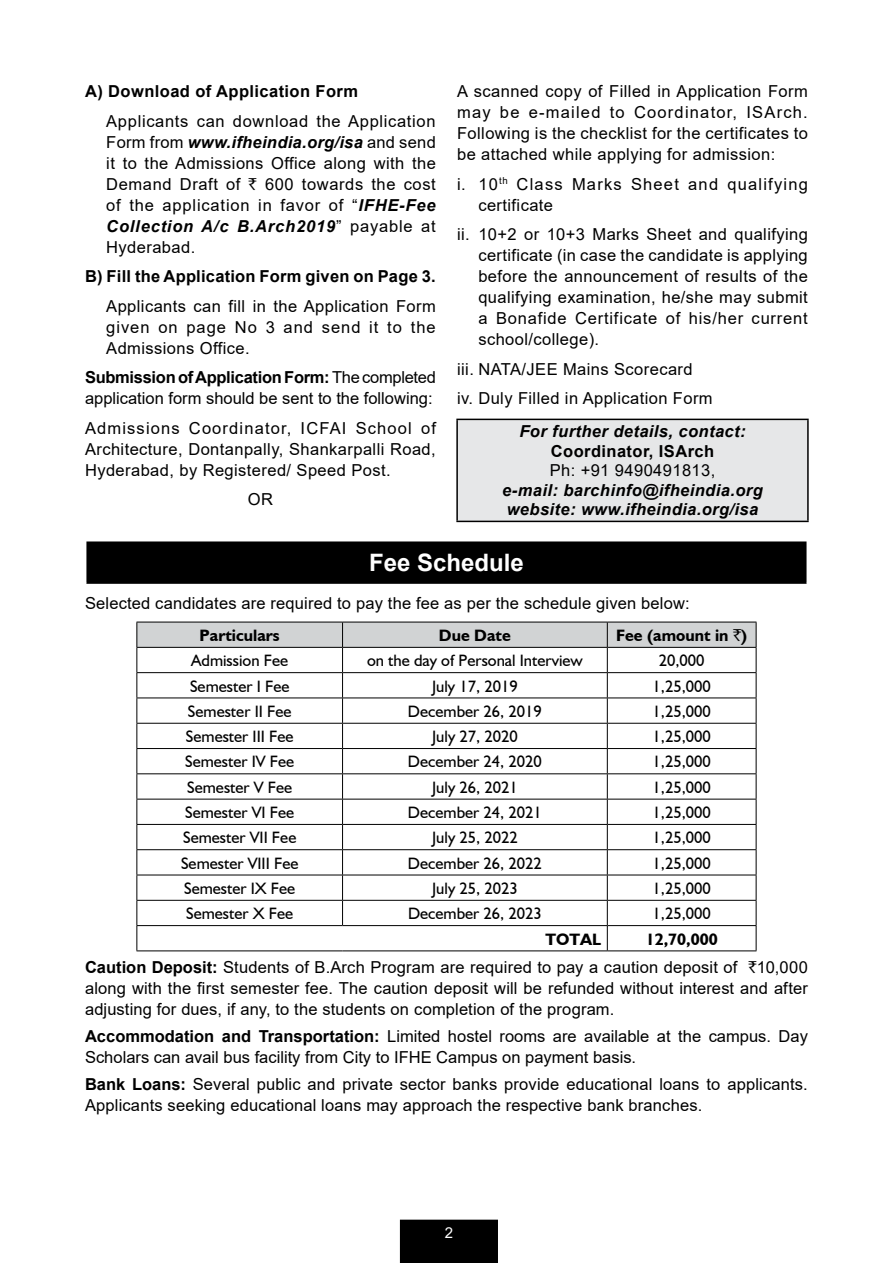
<style>
.page{position:relative;width:893px;height:1263px;background:#fff}
.page>*{position:absolute;margin:0;border:0;box-sizing:border-box;transform-origin:0 0}
.t1{font:700 24px "Arial";color:#fff}
.t2{font:16.5px/21px "Arial";letter-spacing:.01em;color:#000;text-align:justify}
.t3{font:16.5px "Humanist 521 BT";color:#000}
.t4{font:italic 700 16.5px/19.5px "Arial";letter-spacing:.025em;color:#000}
.t5{font:700 16.5px "Arial";letter-spacing:.015em;color:#000}
.t6{font:700 16.5px "Humanist 521 BT";color:#000}
.t7{font:16.5px/21px "Arial";letter-spacing:.075em;color:#000}
.t8{font:15px "Arial";color:#fff}
.s1{font-weight:700;font-style:italic}
.s2{font-family:"Rupee Foradian"}
.s3{font-weight:700}
.s4{font-family:"Rupee Foradian";font-weight:400}
</style>
<div class="page">
<div style="left:400px;top:1220px;width:98px;height:43px;background:#000"></div>
<svg style="left:136px;top:622px;width:621px;height:328px"></svg>
<hr style="left:136px;top:950px;width:207px;height:1px;background:#000">
<hr style="left:343px;top:950px;width:264px;height:1px;background:#000">
<hr style="left:607px;top:950px;width:149px;height:1px;background:#000">
<div style="left:87px;top:542px;width:719px;height:41px;background:#000"></div>
<hr style="left:86px;top:541px;width:720px;height:2px;background:#000">
<hr style="left:86px;top:543px;width:2px;height:39px;background:#000">
<hr style="left:86px;top:582px;width:720px;height:2px;background:#000">
<div style="left:457px;top:419px;width:351px;height:102px;background:#e6e7e8"></div>
<hr style="left:456px;top:419px;width:353px;height:1px;background:#000">
<hr style="left:456px;top:420px;width:2px;height:101px;background:#000">
<hr style="left:807px;top:420px;width:2px;height:101px;background:#000">
<hr style="left:456px;top:521px;width:353px;height:1px;background:#000">
<p class="t5" style="left:85px;top:80px;width:275px">A) Download of Application Form</p>
<p class="t2" style="left:106px;top:110px;width:331px">Applicants can download the Application Form from <span class="s1">www.ifheindia.org/isa</span> and send it to the Admissions Office along with the Demand Draft of <span class="s2">`</span> 600 towards the cost of the application in favor of “<span class="s1">IFHE-Fee Collection A/c B.Arch2019</span>” payable at Hyderabad.</p>
<p class="t5" style="left:85px;top:265px;width:352px">B) Fill the Application Form given on Page 3.</p>
<p class="t2" style="left:106px;top:295px;width:331px">Applicants can fill in the Application Form given on page No 3 and send it to the Admissions Office.</p>
<p class="t2" style="left:85px;top:367px;width:352px"><span class="s3">Submission of Application Form:</span> The completed application form should be sent to the following:</p>
<p class="t2" style="left:85px;top:417px;width:352px">Admissions Coordinator, ICFAI School of Architecture, Dontanpally, Shankarpalli Road, Hyderabad, by Registered/ Speed Post.</p>
<p class="t2" style="left:248px;top:489px;width:27px">OR</p>
<p class="t2" style="left:457px;top:81px;width:352px">A scanned copy of Filled in Application Form may be e-mailed to Coordinator, ISArch.<br>Following is the checklist for the certificates to be attached while applying for admission:</p>
<p class="t7" style="left:478px;top:173px;width:331px;text-indent:-21px">i. 10<sup>th</sup> Class Marks Sheet and qualifying certificate</p>
<p class="t2" style="left:478px;top:224px;width:331px;text-indent:-21px">ii. 10+2 or 10+3 Marks Sheet and qualifying certificate (in case the candidate is applying before the announcement of results of the qualifying examination, he/she may submit a Bonafide Certificate of his/her current school/college).</p>
<p class="t2" style="left:457px;top:354px;width:257px;line-height:29.5px">iii. NATA/JEE Mains Scorecard iv. Duly Filled in Application Form</p>
<p class="t4" style="left:519px;top:422px;width:228px">For further details, contact:</p>
<p class="t5" style="left:551px;top:439px;width:165px">Coordinator, ISArch</p>
<p class="t2" style="left:550px;top:460px;width:167px">Ph: +91 9490491813,</p>
<p class="t4" style="left:502px;top:481px;width:262px">e-mail: barchinfo@ifheindia.org website: www.ifheindia.org/isa</p>
<h1 class="t1" style="left:369px;top:546px;width:156px">Fee Schedule</h1>
<p class="t2" style="left:85px;top:593px;width:606px">Selected candidates are required to pay the fee as per the schedule given below:</p>
<p class="t6" style="left:200px;top:625px;width:82px">Particulars</p>
<p class="t6" style="left:439px;top:625px;width:73px">Due Date</p>
<p class="t6" style="left:616px;top:625px;width:133px">Fee (amount in <span class="s4">`</span>)</p>
<p class="t3" style="left:191px;top:650px;width:98px">Admission Fee</p>
<p class="t3" style="left:367px;top:650px;width:217px">on the day of Personal Interview</p>
<p class="t3" style="left:659px;top:650px;width:47px">20,000</p>
<p class="t3" style="left:190px;top:676px;width:101px">Semester I Fee</p>
<p class="t3" style="left:432px;top:676px;width:87px">July 17, 2019</p>
<p class="t3" style="left:653px;top:676px;width:60px">1,25,000</p>
<p class="t3" style="left:188px;top:701px;width:105px">Semester II Fee</p>
<p class="t3" style="left:408px;top:701px;width:135px">December 26, 2019</p>
<p class="t3" style="left:653px;top:701px;width:60px">1,25,000</p>
<p class="t3" style="left:186px;top:726px;width:109px">Semester III Fee</p>
<p class="t3" style="left:432px;top:726px;width:87px">July 27, 2020</p>
<p class="t3" style="left:653px;top:726px;width:60px">1,25,000</p>
<p class="t3" style="left:185px;top:752px;width:111px">Semester IV Fee</p>
<p class="t3" style="left:408px;top:752px;width:135px">December 24, 2020</p>
<p class="t3" style="left:653px;top:752px;width:60px">1,25,000</p>
<p class="t3" style="left:187px;top:777px;width:107px">Semester V Fee</p>
<p class="t3" style="left:432px;top:777px;width:87px">July 26, 2021</p>
<p class="t3" style="left:653px;top:777px;width:60px">1,25,000</p>
<p class="t3" style="left:185px;top:802px;width:111px">Semester VI Fee</p>
<p class="t3" style="left:408px;top:802px;width:135px">December 24, 2021</p>
<p class="t3" style="left:653px;top:802px;width:60px">1,25,000</p>
<p class="t3" style="left:183px;top:827px;width:115px">Semester VII Fee</p>
<p class="t3" style="left:432px;top:827px;width:87px">July 25, 2022</p>
<p class="t3" style="left:653px;top:827px;width:60px">1,25,000</p>
<p class="t3" style="left:181px;top:853px;width:119px">Semester VIII Fee</p>
<p class="t3" style="left:408px;top:853px;width:135px">December 26, 2022</p>
<p class="t3" style="left:653px;top:853px;width:60px">1,25,000</p>
<p class="t3" style="left:184px;top:878px;width:113px">Semester IX Fee</p>
<p class="t3" style="left:432px;top:878px;width:87px">July 25, 2023</p>
<p class="t3" style="left:653px;top:878px;width:60px">1,25,000</p>
<p class="t3" style="left:186px;top:903px;width:109px">Semester X Fee</p>
<p class="t3" style="left:408px;top:903px;width:135px">December 26, 2023</p>
<p class="t3" style="left:653px;top:903px;width:60px">1,25,000</p>
<p class="t6" style="left:545px;top:929px;width:13px">TOT</p>
<p class="t6" style="left:580px;top:929px;width:21px">AL</p>
<p class="t6" style="left:646px;top:929px;width:73px">12,70,000</p>
<p class="t2" style="left:85px;top:956px;width:724px"><span class="s3">Caution Deposit:</span> Students of B.Arch Program are required to pay a caution deposit of <span class="s2">`</span>10,000 along with the first semester fee. The caution deposit will be refunded without interest and after adjusting for dues, if any, to the students on completion of the program.</p>
<p class="t2" style="left:85px;top:1026px;width:724px"><span class="s3">Accommodation and Transportation:</span> Limited hostel rooms are available at the campus. Day<br>Scholars can avail bus facility from City to IFHE Campus on payment basis.</p>
<p class="t2" style="left:85px;top:1074px;width:724px"><span class="s3">Bank Loans:</span> Several public and private sector banks provide educational loans to applicants.<br>Applicants seeking educational loans may approach the respective bank branches.</p>
<p class="t8" style="left:445px;top:1222px;width:10px">2</p>
</div>
